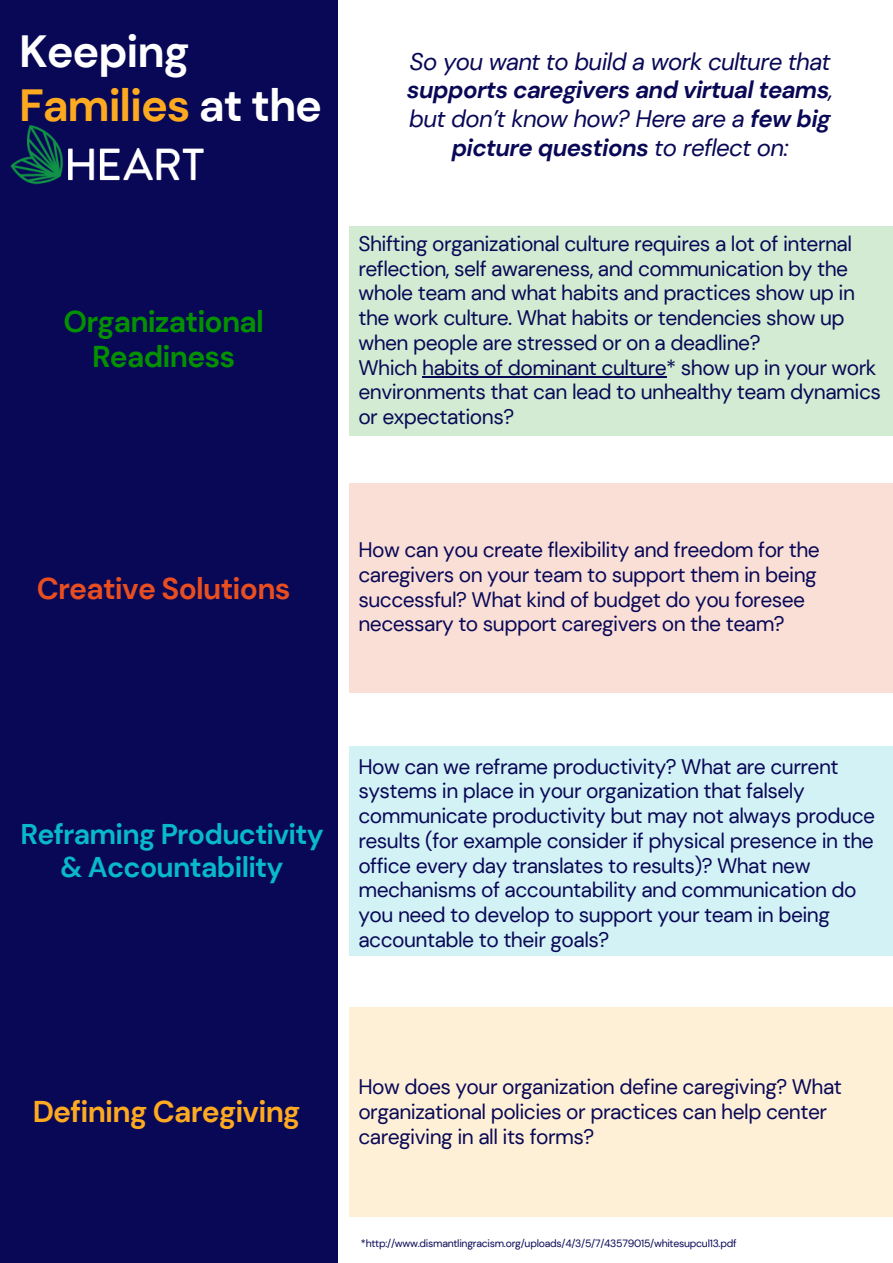
<style>
.page{position:relative;width:893px;height:1263px;background:#fff}
.page>*{position:absolute;margin:0;border:0;box-sizing:border-box;transform-origin:0 0}
.t1{font:700 45px/54px "DM Sans";letter-spacing:-.025em;color:#fff}
.t2{font:700 30px/35.5px "DM Sans";letter-spacing:-.025em;color:#039100;text-align:center}
.t3{font:700 30px "DM Sans";letter-spacing:-.025em;color:#feaa21}
.t4{font:700 30px "DM Sans";letter-spacing:-.025em;color:#e84e1f}
.t5{font:700 28.5px/33.8px "DM Sans";letter-spacing:-.025em;color:#08b8cc;text-align:center}
.t6{font:italic 24px/28.7px "DM Sans";letter-spacing:-.025em;color:#090856;text-align:center}
.t7{font:21px/24.8px "DM Sans";letter-spacing:-.025em;color:#090856}
.t8{font:10.5px "DM Sans";letter-spacing:-.025em;color:#090856}
.s1{color:#feaa21}
.s2{font-weight:700}
</style>
<div class="page">
<div style="left:0;top:0;width:338px;height:1263px;background:#090856"></div>
<div style="left:349px;top:226px;width:544px;height:210px;background:#d2ebd2"></div>
<div style="left:349px;top:483px;width:544px;height:209px;background:#fadfd7"></div>
<div style="left:349px;top:746px;width:544px;height:210px;background:#d3f2f6"></div>
<div style="left:349px;top:1007px;width:544px;height:210px;background:#fef0d7"></div>
<img style="left:10px;top:126px;width:194px;height:59px">
<hr style="left:422px;top:376px;width:244px;height:1px;background:#090856">
<h1 class="t1" style="left:19px;top:24px;width:305px">Keeping<br><span class="s1">Families</span> at the</h1>
<h2 class="t2" style="left:63px;top:304px;width:202px">Organizational<br>Readiness</h2>
<p class="t6" style="left:407px;top:47px;width:428px">So you want to build a work culture that <span class="s2">supports caregivers and virtual teams</span>, but don’t know how? Here are a <span class="s2">few big picture questions</span> to reflect on:</p>
<p class="t7" style="left:358px;top:231px;width:524px">Shifting organizational culture requires a lot of internal reflection, self awareness, and communication by the whole team and what habits and practices show up in the work culture. What habits or tendencies show up when people are stressed or on a deadline?<br>Which habits of dominant culture* show up in your work environments that can lead to unhealthy team dynamics or expectations?</p>
<h2 class="t4" style="left:37px;top:569px;width:255px">Creative Solutions</h2>
<p class="t7" style="left:358px;top:537px;width:463px">How can you create flexibility and freedom for the caregivers on your team to support them in being successful? What kind of budget do you foresee necessary to support caregivers on the team?</p>
<h3 class="t5" style="left:20px;top:817px;width:305px">Reframing Productivity &amp; Accountability</h3>
<p class="t7" style="left:358px;top:754px;width:518px">How can we reframe productivity? What are current systems in place in your organization that falsely communicate productivity but may not always produce results (for example consider if physical presence in the office every day translates to results)? What new mechanisms of accountability and communication do you need to develop to support your team in being accountable to their goals?</p>
<h2 class="t3" style="left:33px;top:1092px;width:269px">Defining Caregiving</h2>
<p class="t7" style="left:358px;top:1074px;width:485px">How does your organization define caregiving? What organizational policies or practices can help center caregiving in all its forms?</p>
<p class="t8" style="left:361px;top:1237px;width:377px">*http://www.dismantlingracism.org/uploads/4/3/5/7/43579015/whitesupcul13.pdf</p>
</div>
